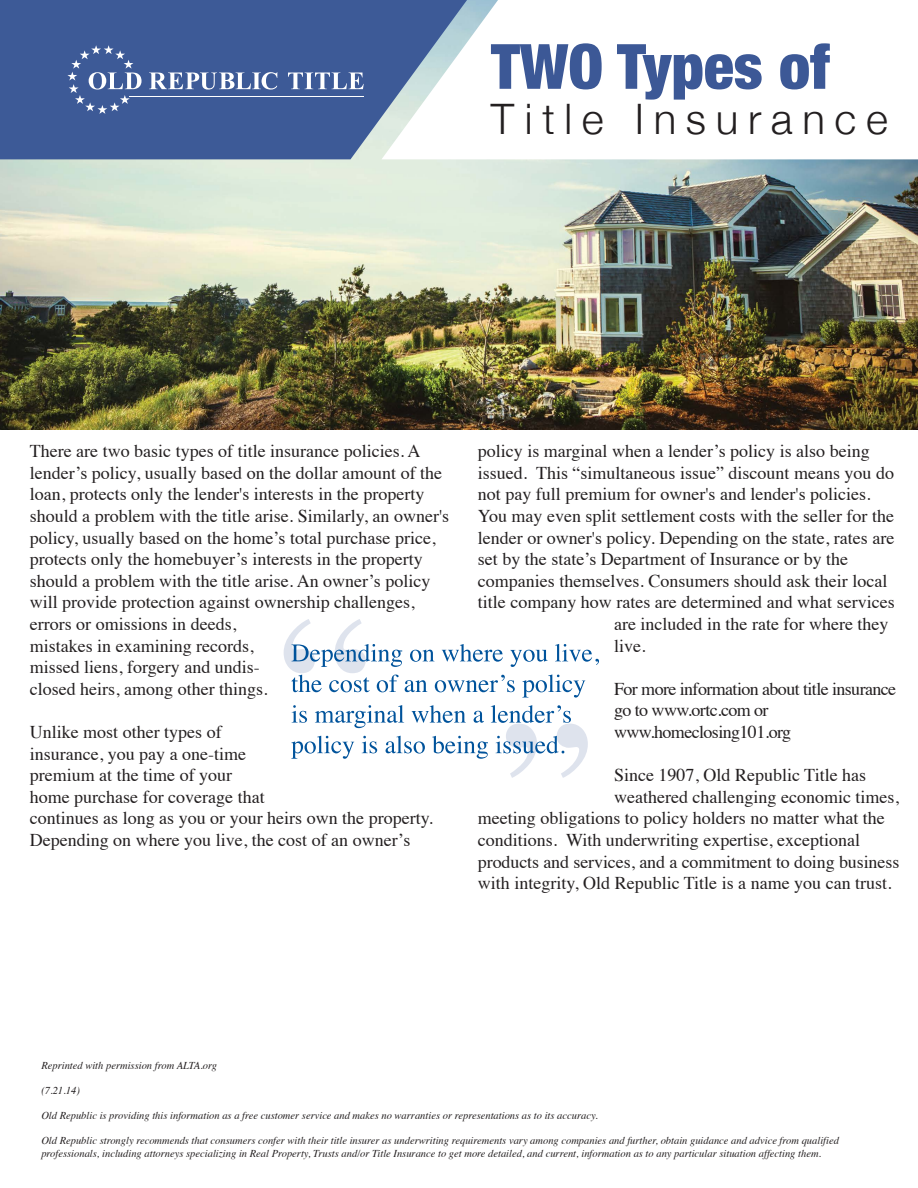
<style>
.page{position:relative;width:918px;height:1188px;background:#fff}
.page>*{position:absolute;margin:0;border:0;box-sizing:border-box;transform-origin:0 0}
.t1{font:900 condensed 62.4px "Helvetica Neue";color:#3c5896}
.t2{font:300 42px "Helvetica Neue";letter-spacing:.23em;color:#231f20}
.t3{font:18px/21.6px "Times";color:#231f20}
.t4{font:18px/21.6px "Times";letter-spacing:-.035em;color:#231f20}
.t5{font:italic 10.5px/12.6px "Times";color:#231f20}
</style>
<div class="page">
<img style="left:0;top:159px;width:918px;height:271px">
<svg style="left:284px;top:619px;width:315px;height:79px"></svg>
<svg style="left:291px;top:705px;width:297px;height:73px"></svg>
<div style="left:0;top:0;width:381px;height:159px;background:#3d5a97"></div>
<svg style="left:381px;top:0;width:117px;height:159px"></svg>
<svg style="left:149px;top:72px;width:128px;height:18px"></svg>
<svg style="left:288px;top:73px;width:76px;height:16px"></svg>
<svg style="left:67px;top:45px;width:75px;height:69px;background:#5871a5"></svg>
<hr style="left:130px;top:96px;width:234px;height:1px;background:#fff">
<h1 class="t1" style="left:491px;top:15px;width:340px">TWO Types of</h1>
<h2 class="t2" style="left:491px;top:85px;width:398px">Title Insurance</h2>
<p class="t3" style="left:30px;top:439px;width:421px">There are two basic types of title insurance policies. A lender’s policy, usually based on the dollar amount of the loan, protects only the lender's interests in the property should a problem with the title arise. Similarly, an owner's policy, usually based on the home’s total purchase price, protects only the homebuyer’s interests in the property should a problem with the title arise. An owner’s policy will provide protection against ownership challenges, errors or omissions in deeds,<br>mistakes in examining records,<br>missed liens, forgery and undis-<br>closed heirs, among other things.</p>
<p class="t3" style="left:30px;top:720px;width:405px">Unlike most other types of<br>insurance, you pay a one-time<br>premium at the time of your<br>home purchase for coverage that<br>continues as long as you or your heirs own the property.<br>Depending on where you live, the cost of an owner’s</p>
<p class="t3" style="left:478px;top:439px;width:393px">policy is marginal when a lender’s policy is also being</p>
<p class="t3" style="left:478px;top:460px;width:418px">issued. This “simultaneous issue” discount means you do</p>
<p class="t3" style="left:478px;top:482px;width:394px">not pay full premium for owner's and lender's policies.</p>
<p class="t3" style="left:478px;top:504px;width:418px">You may even split settlement costs with the seller for the</p>
<p class="t3" style="left:478px;top:525px;width:418px">lender or owner's policy. Depending on the state, rates are</p>
<p class="t3" style="left:478px;top:547px;width:372px">set by the state’s Department of Insurance or by the</p>
<p class="t3" style="left:478px;top:568px;width:411px">companies themselves. Consumers should ask their local</p>
<p class="t3" style="left:478px;top:590px;width:418px">title company how rates are determined and what services</p>
<p class="t3" style="left:614px;top:612px;width:276px">are included in the rate for where they</p>
<p class="t3" style="left:614px;top:633px;width:33px">live.</p>
<p class="t4" style="left:614px;top:676px;width:284px">For more information about title insurance go to www.ortc.com or www.homeclosing101.org</p>
<p class="t3" style="left:614px;top:763px;width:254px">Since 1907, Old Republic Title has</p>
<p class="t3" style="left:614px;top:784px;width:286px">weathered challenging economic times,</p>
<p class="t3" style="left:478px;top:806px;width:408px">meeting obligations to policy holders no matter what the</p>
<p class="t3" style="left:478px;top:828px;width:384px">conditions. With underwriting expertise, exceptional</p>
<p class="t3" style="left:478px;top:849px;width:423px">products and services, and a commitment to doing business</p>
<p class="t3" style="left:478px;top:871px;width:415px">with integrity, Old Republic Title is a name you can trust.</p>
<p class="t5" style="left:41px;top:1058px;width:177px">Reprinted with permission from ALTA.org</p>
<p class="t5" style="left:41px;top:1083px;width:40px">(7.21.14)</p>
<p class="t5" style="left:41px;top:1109px;width:558px">Old Republic is providing this information as a free customer service and makes no warranties or representations as to its accuracy.</p>
<p class="t5" style="left:41px;top:1134px;width:799px">Old Republic strongly recommends that consumers confer with their title insurer as underwriting requirements vary among companies and further, obtain guidance and advice from qualified professionals, including attorneys specializing in Real Property, Trusts and/or Title Insurance to get more detailed, and current, information as to any particular situation affecting them.</p>
</div>
